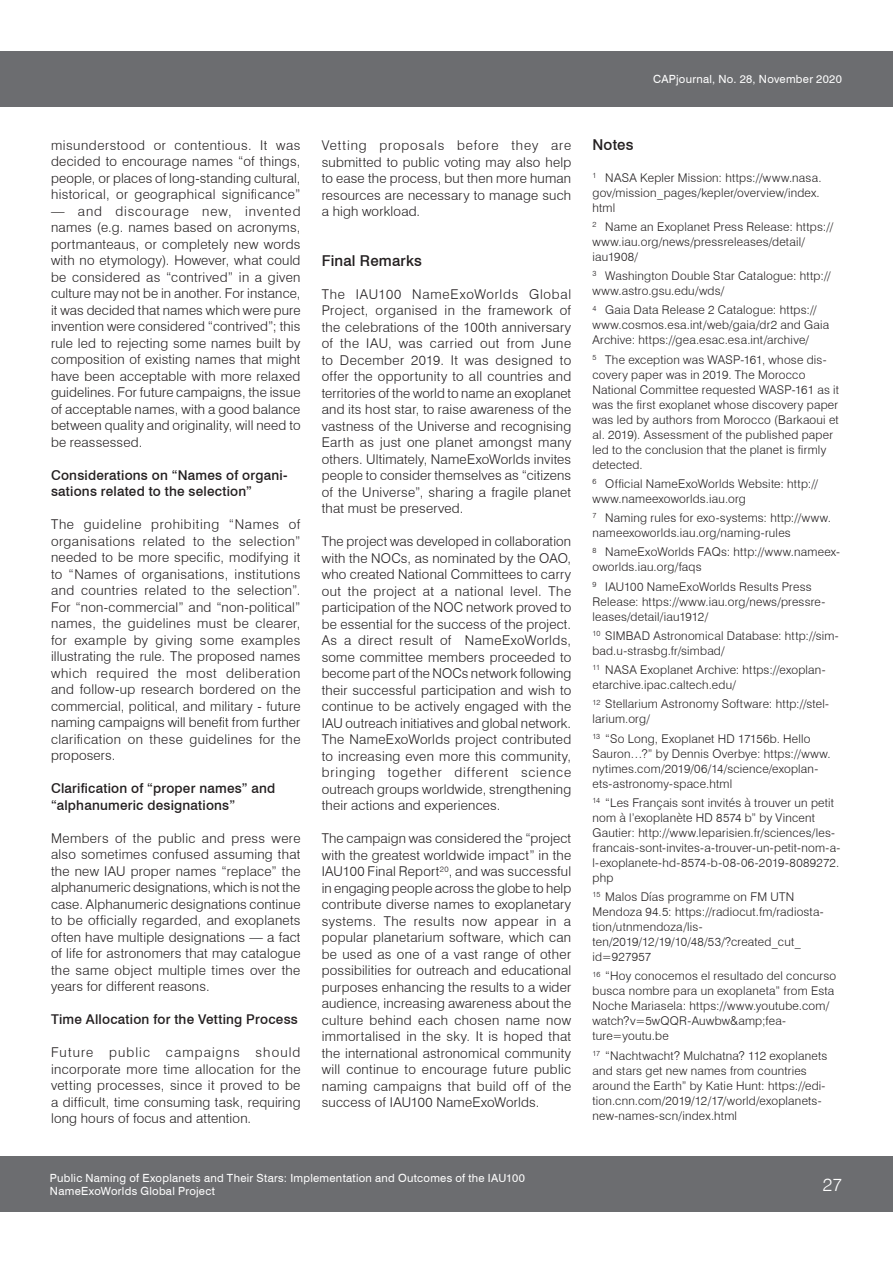
<style>
.page{position:relative;width:893px;height:1263px;background:#fff}
.page>*{position:absolute;margin:0;border:0;box-sizing:border-box;transform-origin:0 0}
.t1{font:300 18px "Swiss 721 BT";color:#fff}
.t2{font:500 15px "Swiss 721 BT";letter-spacing:.01em;color:#231f20}
.t3{font:300 13.5px/16.5px "Swiss 721 BT";letter-spacing:.015em;color:#231f20;text-align:justify}
.t4{font:500 13.5px/16.5px "Swiss 721 BT";letter-spacing:.015em;color:#231f20}
.t5{font:300 12px/15px "Swiss 721 BT";letter-spacing:.02em;color:#231f20}
.t6{font:11.25px/13.5px "Swiss 721 BT";letter-spacing:.025em;color:#fff}
</style>
<div class="page">
<div style="left:0;top:51px;width:893px;height:55px;background:#6c6d70"></div>
<div style="left:0;top:1157px;width:893px;height:55px;background:#6c6d70"></div>
<p class="t6" style="left:653px;top:72px;width:190px">CAPjournal, No. 28, November 2020</p>
<p class="t3" style="left:51px;top:137px;width:251px">misunderstood or contentious. It was decided to encourage names “of things, people, or places of long-standing cultural, historical, or geographical significance”</p>
<p class="t3" style="left:51px;top:203px;width:251px">— and discourage new, invented names (e.g. names based on acronyms, portmanteaus, or completely new words with no etymology). However, what could be considered as “contrived” in a given culture may not be in another. For instance, it was decided that names which were pure invention were considered “contrived”; this rule led to rejecting some names built by composition of existing names that might have been acceptable with more relaxed guidelines. For future campaigns, the issue of acceptable names, with a good balance between quality and originality, will need to be reassessed.</p>
<p class="t4" style="left:51px;top:467px;width:238px">Considerations on “Names of organi&shy;sations related to the selection”</p>
<p class="t3" style="left:51px;top:516px;width:251px">The guideline prohibiting “Names of organisations related to the selection” needed to be more specific, modifying it to “Names of organisations, institutions and countries related to the selection”.<br>For “non-commercial” and “non-political” names, the guidelines must be clearer, for example by giving some examples illustrating the rule. The proposed names which required the most deliberation and follow-up research bordered on the commercial, political, and military - future naming campaigns will benefit from further clarification on these guidelines for the proposers.</p>
<p class="t4" style="left:51px;top:780px;width:226px">Clarification of “proper names” and “alphanumeric designations”</p>
<p class="t3" style="left:51px;top:830px;width:251px">Members of the public and press were also sometimes confused assuming that the new IAU proper names “replace” the alphanumeric designations, which is not the case. Alphanumeric designations continue to be officially regarded, and exoplanets often have multiple designations — a fact of life for astronomers that may catalogue the same object multiple times over the years for different reasons.</p>
<p class="t4" style="left:51px;top:1011px;width:248px">Time Allocation for the Vetting Process</p>
<p class="t3" style="left:51px;top:1044px;width:251px">Future public campaigns should incorporate more time allocation for the vetting processes, since it proved to be a difficult, time consuming task, requiring long hours of focus and attention.</p>
<p class="t3" style="left:322px;top:137px;width:251px">Vetting proposals before they are submitted to public voting may also help to ease the process, but then more human resources are necessary to manage such a high workload.</p>
<p class="t2" style="left:322px;top:251px;width:102px">Final Remarks</p>
<p class="t3" style="left:322px;top:285px;width:251px">The IAU100 NameExoWorlds Global Project, organised in the framework of the celebrations of the 100th anniversary of the IAU, was carried out from June to December 2019. It was designed to offer the opportunity to all countries and territories of the world to name an exoplanet and its host star, to raise awareness of the vastness of the Universe and recognising Earth as just one planet amongst many others. Ultimately, NameExoWorlds invites people to consider themselves as “citizens of the Universe”, sharing a fragile planet that must be preserved.</p>
<p class="t3" style="left:322px;top:533px;width:251px">The project was developed in collaboration with the NOCs, as nominated by the OAO, who created National Committees to carry out the project at a national level. The participation of the NOC network proved to be essential for the success of the project.<br>As a direct result of NameExoWorlds, some committee members proceeded to become part of the NOCs network following their successful participation and wish to continue to be actively engaged with the IAU outreach initiatives and global network.<br>The NameExoWorlds project contributed to increasing even more this community, bringing together different science outreach groups worldwide, strengthening their actions and experiences.</p>
<p class="t3" style="left:322px;top:830px;width:251px">The campaign was considered the “project with the greatest worldwide impact” in the IAU100 Final Report<sup>20</sup>, and was successful in engaging people across the globe to help contribute diverse names to exoplanetary systems. The results now appear in a popular planetarium software, which can be used as one of a vast range of other possibilities for outreach and educational purposes enhancing the results to a wider audience, increasing awareness about the culture behind each chosen name now immortalised in the sky. It is hoped that the international astronomical community will continue to encourage future public naming campaigns that build off of the success of IAU100 NameExoWorlds.</p>
<p class="t2" style="left:592px;top:136px;width:43px">Notes</p>
<p class="t5" style="left:592px;top:170px;width:231px"><sup>1</sup> NASA Kepler Mission: https://www.nasa. gov/mission_pages/kepler/overview/index. html</p>
<p class="t5" style="left:592px;top:219px;width:242px"><sup>2</sup> Name an Exoplanet Press Release: https:// www.iau.org/news/pressreleases/detail/ iau1908/</p>
<p class="t5" style="left:592px;top:268px;width:240px"><sup>3</sup> Washington Double Star Catalogue: http:// www.astro.gsu.edu/wds/</p>
<p class="t5" style="left:592px;top:302px;width:238px"><sup>4</sup> Gaia Data Release 2 Catalogue: https:// www.cosmos.esa.int/web/gaia/dr2 and Gaia<br>Archive: https://gea.esac.esa.int/archive/</p>
<p class="t5" style="left:592px;top:352px;width:248px"><sup>5</sup> The exception was WASP-161, whose dis&shy;covery paper was in 2019. The Morocco National Committee requested WASP-161 as it was the first exoplanet whose discovery paper was led by authors from Morocco (Barkaoui et al. 2019). Assessment of the published paper led to the conclusion that the planet is firmly detected.</p>
<p class="t5" style="left:592px;top:476px;width:227px"><sup>6</sup> Official NameExoWorlds Website: http:// www.nameexoworlds.iau.org</p>
<p class="t5" style="left:592px;top:510px;width:240px"><sup>7</sup> Naming rules for exo-systems: http://www. nameexoworlds.iau.org/naming-rules</p>
<p class="t5" style="left:592px;top:544px;width:249px"><sup>8</sup> NameExoWorlds FAQs: http://www.nameex&shy;oworlds.iau.org/faqs</p>
<p class="t5" style="left:592px;top:579px;width:234px"><sup>9</sup> IAU100 NameExoWorlds Results Press<br>Release: https://www.iau.org/news/pressre&shy;leases/detail/iau1912/</p>
<p class="t5" style="left:592px;top:628px;width:248px"><sup>10</sup> SIMBAD Astronomical Database: http://sim&shy;bad.u-strasbg.fr/simbad/</p>
<p class="t5" style="left:592px;top:662px;width:235px"><sup>11</sup> NASA Exoplanet Archive: https://exoplan&shy;etarchive.ipac.caltech.edu/</p>
<p class="t5" style="left:592px;top:696px;width:238px"><sup>12</sup> Stellarium Astronomy Software: http://stel&shy;larium.org/</p>
<p class="t5" style="left:592px;top:731px;width:240px"><sup>13</sup> “So Long, Exoplanet HD 17156b. Hello Sauron…?” by Dennis Overbye: https://www. nytimes.com/2019/06/14/science/exoplan&shy;ets-astronomy-space.html</p>
<p class="t5" style="left:592px;top:795px;width:249px"><sup>14</sup> “Les Français sont invités à trouver un petit nom à l’exoplanète HD 8574 b” by Vincent Gautier: http://www.leparisien.fr/sciences/les&shy;francais-sont-invites-a-trouver-un-petit-nom-a&shy;l-exoplanete-hd-8574-b-08-06-2019-8089272. php</p>
<p class="t5" style="left:592px;top:889px;width:233px"><sup>15</sup> Malos Días programme on FM UTN<br>Mendoza 94.5: https://radiocut.fm/radiosta&shy;tion/utnmendoza/lis&shy;ten/2019/12/19/10/48/53/?created_cut_ id=927957</p>
<p class="t5" style="left:592px;top:968px;width:245px"><sup>16</sup> “Hoy conocemos el resultado del concurso busca nombre para un exoplaneta” from Esta Noche Mariasela: https://www.youtube.com/ watch?v=5wQQR-Auwbw&amp;amp;fea&shy;ture=youtu.be</p>
<p class="t5" style="left:592px;top:1048px;width:236px"><sup>17</sup> “Nachtwacht? Mulchatna? 112 exoplanets and stars get new names from countries around the Earth” by Katie Hunt: https://edi&shy;tion.cnn.com/2019/12/17/world/exoplanets&shy;new-names-scn/index.html</p>
<p class="t6" style="left:50px;top:1171px;width:477px">Public Naming of Exoplanets and Their Stars: Implementation and Outcomes of the IAU100<br>NameExoWorlds Global Project</p>
<h1 class="t1" style="left:823px;top:1174px;width:20px">27</h1>
</div>
